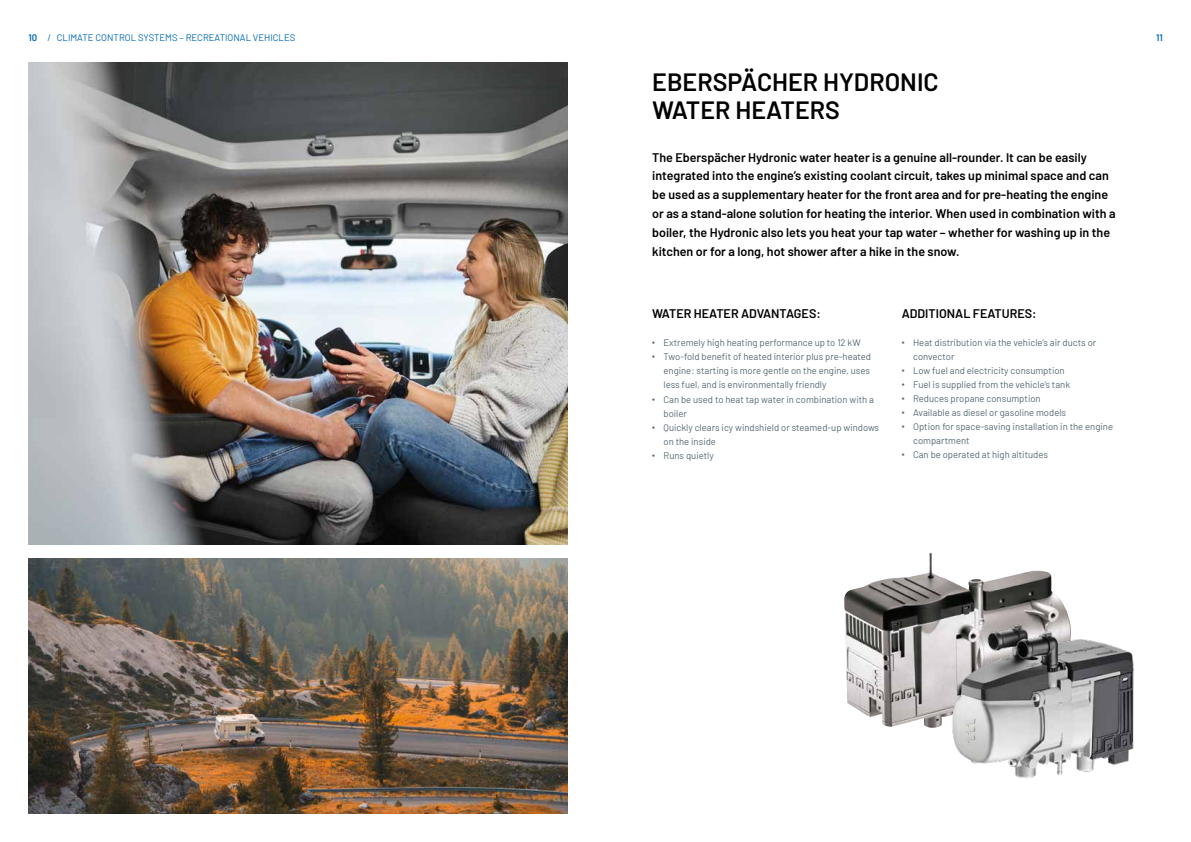
<style>
.page{position:relative;width:1191px;height:842px;background:#fff}
.page>*{position:absolute;margin:0;border:0;box-sizing:border-box;transform-origin:0 0}
.t1{font:600 25px/28.3px "Barlow";color:#000}
.t2{font:600 12.5px/18.9px "Barlow";color:#000}
.t3{font:9.5px/14.2px "Barlow";color:#566972}
.t4{font:9.5px "Barlow";color:#0069b4}
.t5{font:600 9.5px "Barlow";color:#0069b4}
.s1{font-weight:600;font-size:9px}
</style>
<div class="page">
<img style="left:28px;top:62px;width:539px;height:482px">
<img style="left:28px;top:558px;width:539px;height:256px">
<img style="left:844px;top:552px;width:226px;height:176px">
<img style="left:950px;top:622px;width:184px;height:157px">
<p class="t5" style="left:28px;top:30px;width:10px">10</p>
<p class="t5" style="left:1156px;top:30px;width:8px">11</p>
<p class="t4" style="left:47px;top:30px;width:249px">/ CLIMATE CONTROL SYSTEMS – RECREATIONAL VEHICLES</p>
<h1 class="t1" style="left:652px;top:66px;width:288px">EBERSPÄCHER HYDRONIC<br>WATER HEATERS</h1>
<p class="t2" style="left:652px;top:147px;width:465px">The Eberspächer Hydronic water heater is a genuine all-rounder. It can be easily integrated into the engine’s existing coolant circuit, takes up minimal space and can be used as a supplementary heater for the front area and for pre-heating the engine or as a stand-alone solution for heating the interior. When used in combination with a boiler, the Hydronic also lets you heat your tap water – whether for washing up in the kitchen or for a long, hot shower after a hike in the snow.</p>
<h2 class="t2" style="left:652px;top:303px;width:170px">WATER HEATER ADVANTAGES:</h2>
<p class="t3" style="left:652px;top:335px;width:210px"><span class="s1">•</span> Extremely high heating performance up to 12 kW</p>
<p class="t3" style="left:663px;top:349px;width:209px;text-align:justify;text-indent:-11px"><span class="s1">•</span> Two-fold benefit of heated interior plus pre-heated engine: starting is more gentle on the engine, uses less fuel, and is environmentally friendly</p>
<p class="t3" style="left:663px;top:391px;width:212px;text-indent:-11px"><span class="s1">•</span> Can be used to heat tap water in combination with a boiler</p>
<p class="t3" style="left:663px;top:420px;width:217px;text-indent:-11px"><span class="s1">•</span> Quickly clears icy windshield or steamed-up windows on the inside</p>
<p class="t3" style="left:652px;top:448px;width:63px"><span class="s1">•</span> Runs quietly</p>
<h2 class="t2" style="left:901px;top:303px;width:136px">ADDITIONAL FEATURES:</h2>
<p class="t3" style="left:913px;top:335px;width:185px;text-indent:-11px"><span class="s1">•</span> Heat distribution via the vehicle’s air ducts or convector</p>
<p class="t3" style="left:901px;top:363px;width:164px"><span class="s1">•</span> Low fuel and electricity consumption</p>
<p class="t3" style="left:901px;top:377px;width:170px"><span class="s1">•</span> Fuel is supplied from the vehicle’s tank</p>
<p class="t3" style="left:901px;top:391px;width:140px"><span class="s1">•</span> Reduces propane consumption</p>
<p class="t3" style="left:901px;top:405px;width:166px"><span class="s1">•</span> Available as diesel or gasoline models</p>
<p class="t3" style="left:913px;top:419px;width:201px;text-indent:-11px"><span class="s1">•</span> Option for space-saving installation in the engine compartment</p>
<p class="t3" style="left:901px;top:447px;width:148px"><span class="s1">•</span> Can be operated at high altitudes</p>
</div>
